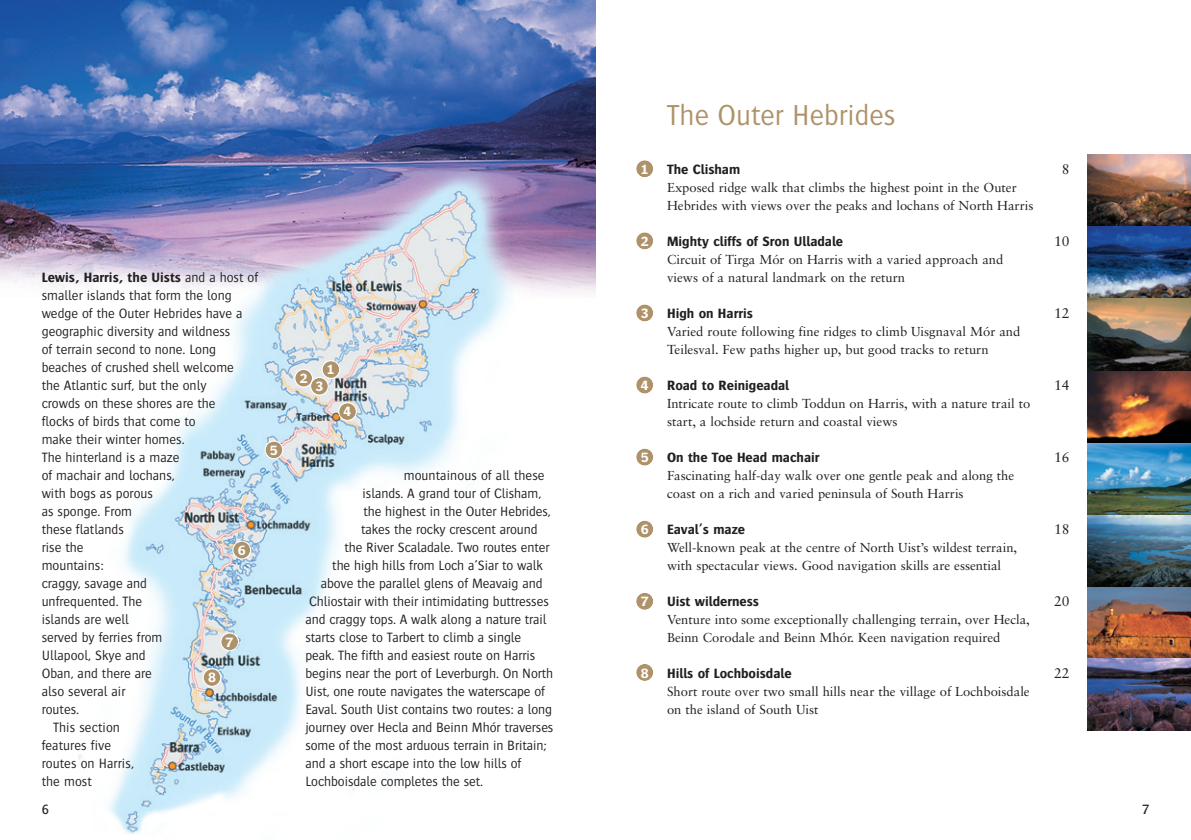
<style>
.page{position:relative;width:1191px;height:840px;background:#fff}
.page>*{position:absolute;margin:0;border:0;box-sizing:border-box;transform-origin:0 0}
.t1{font:300 30px "Bosis";color:#ae9269}
.t2{font:300 14px "Bosis";letter-spacing:-.005em;color:#231f20}
.t3{font:700 14px "Bosis";color:#231f20}
.t4{font:700 14px "Bosis";color:#fff}
.t5{font:14px "Sabon";color:#231f20}
.t6{font:500 14px "Bosis";color:#231f20}
.t7{font:12.8px/18px "Sabon";color:#231f20}
.s1{font-weight:300}
</style>
<div class="page">
<img style="left:0;top:0;width:595px;height:834px">
<div style="left:636px;top:160px;width:17px;height:17px;background:#ae9269;border-radius:50%"></div>
<div style="left:635px;top:159px;width:19px;height:19px;border:2px solid #fff;border-radius:50%"></div>
<img style="left:1087px;top:155px;width:104px;height:432px">
<div style="left:636px;top:232px;width:17px;height:17px;background:#ae9269;border-radius:50%"></div>
<div style="left:635px;top:231px;width:19px;height:19px;border:2px solid #fff;border-radius:50%"></div>
<img style="left:1087px;top:227px;width:104px;height:72px">
<div style="left:636px;top:304px;width:17px;height:17px;background:#ae9269;border-radius:50%"></div>
<div style="left:635px;top:303px;width:19px;height:19px;border:2px solid #fff;border-radius:50%"></div>
<div style="left:636px;top:376px;width:17px;height:17px;background:#ae9269;border-radius:50%"></div>
<div style="left:635px;top:375px;width:19px;height:19px;border:2px solid #fff;border-radius:50%"></div>
<div style="left:636px;top:448px;width:17px;height:17px;background:#ae9269;border-radius:50%"></div>
<div style="left:635px;top:447px;width:19px;height:19px;border:2px solid #fff;border-radius:50%"></div>
<img style="left:1087px;top:443px;width:104px;height:72px">
<div style="left:636px;top:520px;width:17px;height:17px;background:#ae9269;border-radius:50%"></div>
<div style="left:635px;top:519px;width:19px;height:19px;border:2px solid #fff;border-radius:50%"></div>
<div style="left:636px;top:592px;width:17px;height:17px;background:#ae9269;border-radius:50%"></div>
<div style="left:635px;top:591px;width:19px;height:19px;border:2px solid #fff;border-radius:50%"></div>
<img style="left:1087px;top:587px;width:104px;height:71px">
<div style="left:636px;top:663px;width:17px;height:17px;background:#ae9269;border-radius:50%"></div>
<div style="left:635px;top:662px;width:19px;height:19px;border:2px solid #fff;border-radius:50%"></div>
<img style="left:1087px;top:658px;width:104px;height:72px">
<div style="left:322px;top:361px;width:17px;height:17px;background:#ae9269;border-radius:50%"></div>
<div style="left:321px;top:360px;width:19px;height:19px;border:2px solid #fff;border-radius:50%"></div>
<div style="left:295px;top:369px;width:17px;height:17px;background:#ae9269;border-radius:50%"></div>
<div style="left:294px;top:368px;width:19px;height:19px;border:2px solid #fff;border-radius:50%"></div>
<div style="left:339px;top:403px;width:17px;height:17px;background:#ae9269;border-radius:50%"></div>
<div style="left:338px;top:402px;width:19px;height:19px;border:2px solid #fff;border-radius:50%"></div>
<div style="left:265px;top:441px;width:17px;height:17px;background:#ae9269;border-radius:50%"></div>
<div style="left:264px;top:440px;width:19px;height:19px;border:2px solid #fff;border-radius:50%"></div>
<div style="left:233px;top:541px;width:17px;height:17px;background:#ae9269;border-radius:50%"></div>
<div style="left:232px;top:540px;width:19px;height:19px;border:2px solid #fff;border-radius:50%"></div>
<div style="left:221px;top:633px;width:17px;height:16px;background:#ae9269;border-radius:50%"></div>
<div style="left:220px;top:632px;width:19px;height:19px;border:2px solid #fff;border-radius:50%"></div>
<div style="left:204px;top:668px;width:16px;height:17px;background:#ae9269;border-radius:50%"></div>
<div style="left:203px;top:667px;width:18px;height:19px;border:2px solid #fff;border-radius:50%"></div>
<div style="left:311px;top:378px;width:17px;height:16px;background:#ae9269;border-radius:50%"></div>
<div style="left:310px;top:376px;width:19px;height:19px;border:2px solid #fff;border-radius:50%"></div>
<p class="t3" style="left:42px;top:271px;width:218px">Lewis, Harris, the Uists <span class="s1">and a host of</span></p>
<p class="t2" style="left:42px;top:289px;width:192px">smaller islands that form the long</p>
<p class="t2" style="left:42px;top:307px;width:202px">wedge of the Outer Hebrides have a</p>
<p class="t2" style="left:42px;top:325px;width:190px">geographic diversity and wildness</p>
<p class="t2" style="left:42px;top:343px;width:176px">of terrain second to none. Long</p>
<p class="t2" style="left:42px;top:361px;width:194px">beaches of crushed shell welcome</p>
<p class="t2" style="left:42px;top:379px;width:166px">the Atlantic surf, but the only</p>
<p class="t2" style="left:42px;top:397px;width:175px">crowds on these shores are the</p>
<p class="t2" style="left:42px;top:415px;width:155px">flocks of birds that come to</p>
<p class="t2" style="left:42px;top:433px;width:144px">make their winter homes.</p>
<p class="t2" style="left:42px;top:451px;width:139px">The hinterland is a maze</p>
<p class="t2" style="left:42px;top:469px;width:135px">of machair and lochans,</p>
<p class="t2" style="left:42px;top:487px;width:113px">with bogs as porous</p>
<p class="t2" style="left:42px;top:505px;width:92px">as sponge. From</p>
<p class="t2" style="left:42px;top:523px;width:84px">these flatlands</p>
<p class="t2" style="left:42px;top:541px;width:43px">rise the</p>
<p class="t2" style="left:42px;top:559px;width:63px">mountains:</p>
<p class="t2" style="left:42px;top:577px;width:107px">craggy, savage and</p>
<p class="t2" style="left:42px;top:595px;width:102px">unfrequented. The</p>
<p class="t2" style="left:42px;top:613px;width:89px">islands are well</p>
<p class="t2" style="left:42px;top:631px;width:122px">served by ferries from</p>
<p class="t2" style="left:42px;top:649px;width:106px">Ullapool, Skye and</p>
<p class="t2" style="left:42px;top:667px;width:112px">Oban, and there are</p>
<p class="t2" style="left:42px;top:685px;width:85px">also several air</p>
<p class="t2" style="left:42px;top:703px;width:39px">routes.</p>
<p class="t2" style="left:53px;top:721px;width:68px">This section</p>
<p class="t2" style="left:42px;top:739px;width:71px">features five</p>
<p class="t2" style="left:42px;top:757px;width:94px">routes on Harris,</p>
<p class="t2" style="left:42px;top:775px;width:52px">the most</p>
<p class="t4" style="left:238px;top:544px;width:9px">6</p>
<p class="t4" style="left:226px;top:636px;width:9px">7</p>
<p class="t4" style="left:208px;top:672px;width:9px">8</p>
<p class="t4" style="left:270px;top:444px;width:9px">5</p>
<p class="t4" style="left:300px;top:373px;width:9px">2</p>
<p class="t4" style="left:327px;top:364px;width:9px">1</p>
<p class="t4" style="left:315px;top:381px;width:9px">3</p>
<p class="t4" style="left:343px;top:406px;width:9px">4</p>
<p class="t2" style="left:404px;top:469px;width:142px">mountainous of all these</p>
<p class="t2" style="left:362px;top:487px;width:180px">islands. A grand tour of Clisham,</p>
<p class="t2" style="left:363px;top:505px;width:189px">the highest in the Outer Hebrides,</p>
<p class="t2" style="left:361px;top:523px;width:178px">takes the rocky crescent around</p>
<p class="t2" style="left:344px;top:541px;width:207px">the River Scaladale. Two routes enter</p>
<p class="t2" style="left:332px;top:559px;width:212px">the high hills from Loch a’Siar to walk</p>
<p class="t2" style="left:321px;top:577px;width:223px">above the parallel glens of Meavaig and</p>
<p class="t2" style="left:309px;top:595px;width:241px">Chliostair with their intimidating buttresses</p>
<p class="t2" style="left:305px;top:613px;width:243px">and craggy tops. A walk along a nature trail</p>
<p class="t2" style="left:305px;top:631px;width:217px">starts close to Tarbert to climb a single</p>
<p class="t2" style="left:305px;top:649px;width:231px">peak. The fifth and easiest route on Harris</p>
<p class="t2" style="left:305px;top:667px;width:249px">begins near the port of Leverburgh. On North</p>
<p class="t2" style="left:305px;top:685px;width:241px">Uist, one route navigates the waterscape of</p>
<p class="t2" style="left:305px;top:703px;width:248px">Eaval. South Uist contains two routes: a long</p>
<p class="t2" style="left:305px;top:721px;width:249px">journey over Hecla and Beinn Mhór traverses</p>
<p class="t2" style="left:305px;top:739px;width:242px">some of the most arduous terrain in Britain;</p>
<p class="t2" style="left:305px;top:757px;width:217px">and a short escape into the low hills of</p>
<p class="t2" style="left:305px;top:775px;width:179px">Lochboisdale completes the set.</p>
<h1 class="t1" style="left:666px;top:104px;width:230px">The Outer Hebrides</h1>
<p class="t4" style="left:641px;top:163px;width:9px">1</p>
<p class="t3" style="left:667px;top:163px;width:75px">The Clisham</p>
<p class="t5" style="left:1062px;top:163px;width:9px">8</p>
<p class="t7" style="left:667px;top:179px;width:368px">Exposed ridge walk that climbs the highest point in the Outer<br>Hebrides with views over the peaks and lochans of North Harris</p>
<p class="t4" style="left:641px;top:235px;width:9px">2</p>
<p class="t3" style="left:667px;top:235px;width:178px">Mighty cliffs of Sron Ulladale</p>
<p class="t5" style="left:1054px;top:235px;width:17px">10</p>
<p class="t7" style="left:667px;top:251px;width:338px">Circuit of Tirga Mór on Harris with a varied approach and views of a natural landmark on the return</p>
<p class="t4" style="left:641px;top:307px;width:9px">3</p>
<p class="t3" style="left:667px;top:307px;width:87px">High on Harris</p>
<p class="t5" style="left:1054px;top:307px;width:17px">12</p>
<p class="t7" style="left:667px;top:323px;width:355px">Varied route following fine ridges to climb Uisgnaval Mór and<br>Teilesval. Few paths higher up, but good tracks to return</p>
<p class="t4" style="left:641px;top:379px;width:9px">4</p>
<p class="t3" style="left:667px;top:379px;width:124px">Road to Reinigeadal</p>
<p class="t5" style="left:1054px;top:379px;width:17px">14</p>
<p class="t7" style="left:667px;top:395px;width:365px">Intricate route to climb Toddun on Harris, with a nature trail to start, a lochside return and coastal views</p>
<p class="t4" style="left:641px;top:451px;width:9px">5</p>
<p class="t3" style="left:667px;top:451px;width:154px">On the Toe Head machair</p>
<p class="t5" style="left:1054px;top:451px;width:17px">16</p>
<p class="t7" style="left:667px;top:467px;width:349px">Fascinating half-day walk over one gentle peak and along the coast on a rich and varied peninsula of South Harris</p>
<p class="t4" style="left:641px;top:523px;width:9px">6</p>
<p class="t3" style="left:667px;top:523px;width:80px">Eaval’s maze</p>
<p class="t5" style="left:1054px;top:523px;width:17px">18</p>
<p class="t7" style="left:667px;top:539px;width:352px">Well-known peak at the centre of North Uist’s wildest terrain, with spectacular views. Good navigation skills are essential</p>
<p class="t4" style="left:641px;top:595px;width:9px">7</p>
<p class="t3" style="left:667px;top:595px;width:93px">Uist wilderness</p>
<p class="t5" style="left:1054px;top:595px;width:17px">20</p>
<p class="t7" style="left:667px;top:611px;width:364px">Venture into some exceptionally challenging terrain, over Hecla,<br>Beinn Corodale and Beinn Mhór. Keen navigation required</p>
<p class="t4" style="left:641px;top:667px;width:9px">8</p>
<p class="t3" style="left:667px;top:667px;width:126px">Hills of Lochboisdale</p>
<p class="t5" style="left:1054px;top:667px;width:17px">22</p>
<p class="t7" style="left:667px;top:683px;width:364px">Short route over two small hills near the village of Lochboisdale on the island of South Uist</p>
<p class="t6" style="left:42px;top:803px;width:9px">6</p>
<p class="t6" style="left:1142px;top:803px;width:9px">7</p>
</div>
